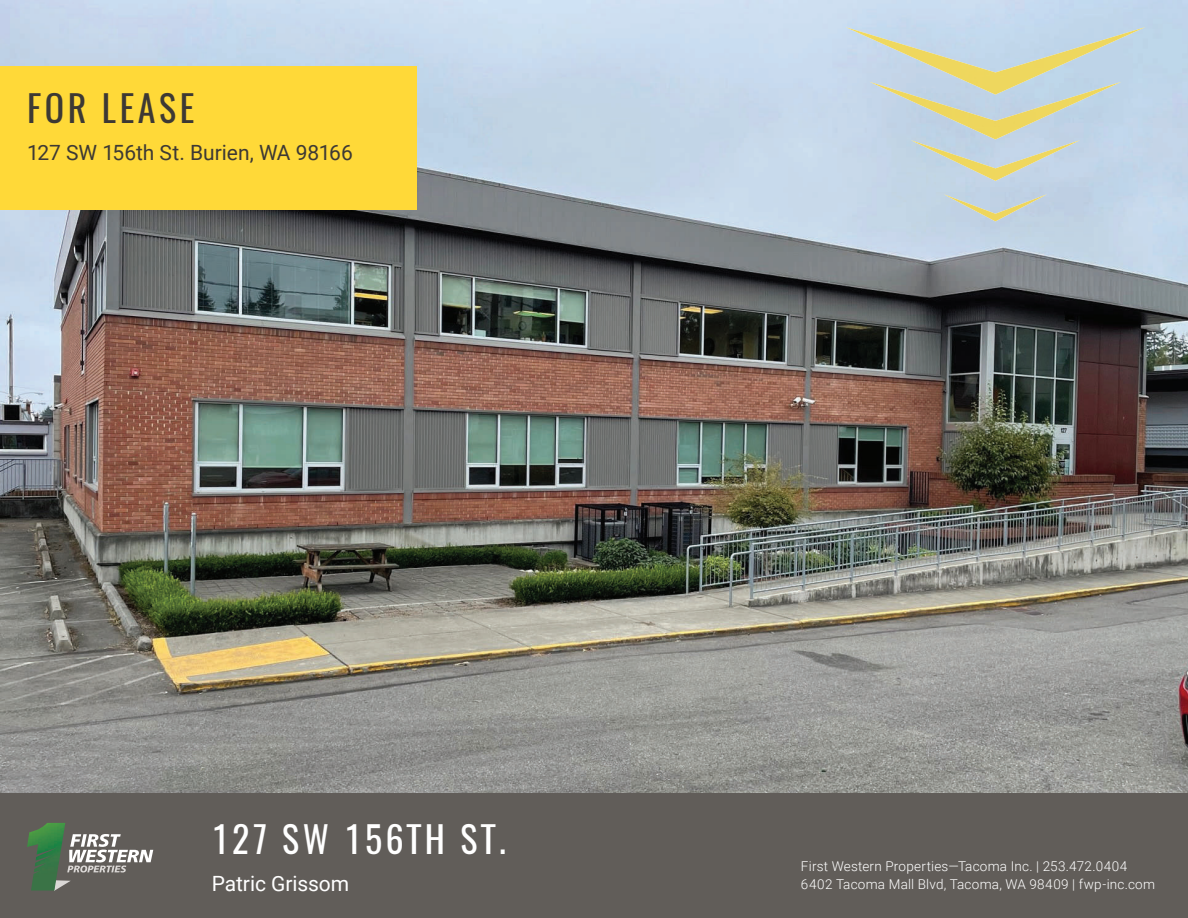
<style>
.page{position:relative;width:1188px;height:918px;background:#fff}
.page>*{position:absolute;margin:0;border:0;box-sizing:border-box;transform-origin:0 0}
.t1{font:36px "Oswald";letter-spacing:.1em;color:#fff}
.t2{font:36px "Oswald";letter-spacing:.1em;color:#3d3934}
.t3{font:21px "Roboto";letter-spacing:-.005em;color:#3d3934}
.t4{font:21px "Roboto";letter-spacing:-.005em;color:#fff}
.t5{font:300 13.5px/18px "Roboto";letter-spacing:.02em;color:#fff}
</style>
<div class="page">
<img style="left:0;top:0;width:1188px;height:793px">
<div style="left:0;top:66px;width:416px;height:144px;background:#ffd938"></div>
<div style="left:0;top:793px;width:1188px;height:125px;background:#615d59"></div>
<img style="left:845px;top:27px;width:301px;height:68px">
<img style="left:869px;top:82px;width:253px;height:57px">
<img style="left:910px;top:140px;width:170px;height:41px">
<img style="left:944px;top:194px;width:103px;height:27px">
<svg style="left:65px;top:880px;width:6px;height:4px"></svg>
<svg style="left:67px;top:834px;width:86px;height:39px"></svg>
<img style="left:27px;top:823px;width:38px;height:68px">
<h1 class="t2" style="left:27px;top:84px;width:169px">FOR LEASE</h1>
<h2 class="t3" style="left:27px;top:138px;width:327px">127 SW 156th St. Burien, WA 98166</h2>
<h1 class="t1" style="left:212px;top:814px;width:296px">127 SW 156TH ST.</h1>
<h2 class="t4" style="left:212px;top:869px;width:139px">Patric Grissom</h2>
<p class="t5" style="left:801px;top:857px;width:356px">First Western Properties—Tacoma Inc. | 253.472.0404<br>6402 Tacoma Mall Blvd, Tacoma, WA 98409 | fwp-inc.com</p>
</div>
